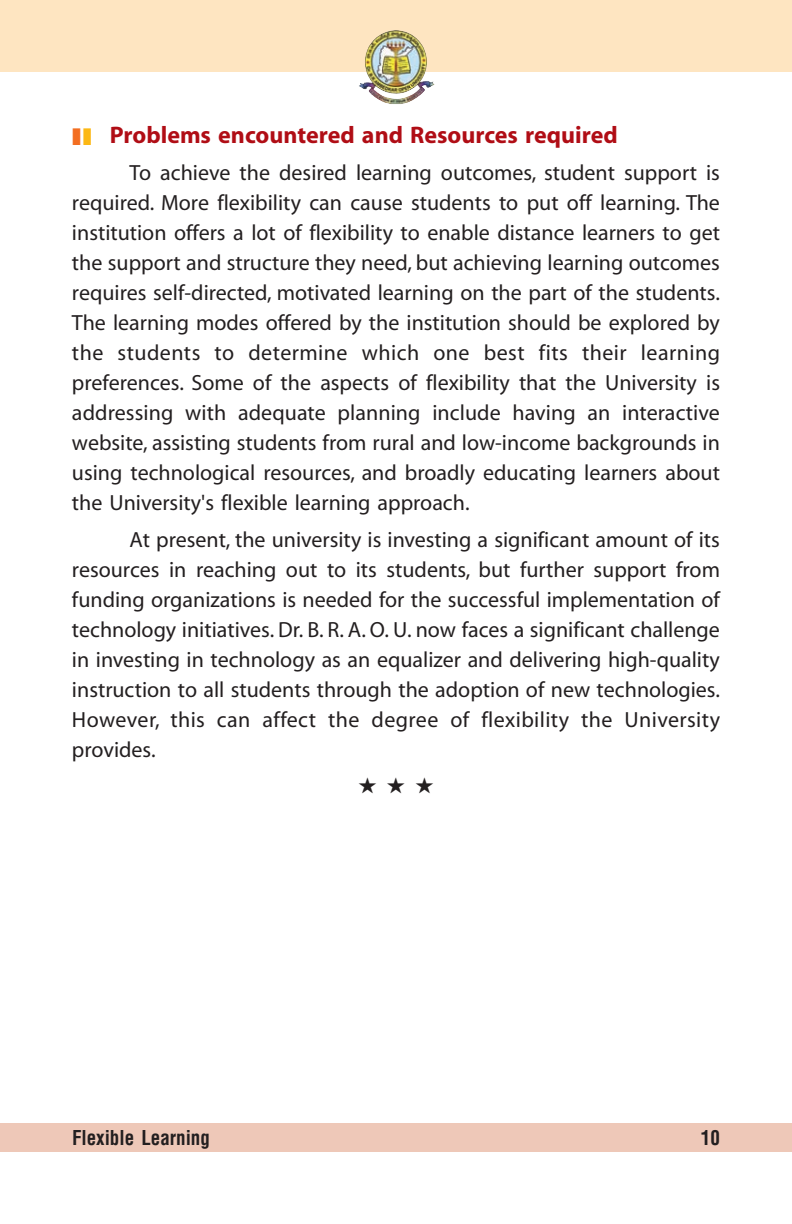
<style>
.page{position:relative;width:792px;height:1224px;background:#fff}
.page>*{position:absolute;margin:0;border:0;box-sizing:border-box;transform-origin:0 0}
.t1{font:700 24px "Myriad";color:#b00d15}
.t2{font:22px/30px "Myriad";color:#231f20;text-align:justify}
.t3{font:22px "Zapf Dingbats";color:#231f20;scale:1.05 1}
.t4{font:700 condensed 20px "Helvetica";color:#231f20;scale:.95 1}
.s1{color:#f36e21}
.s2{color:#fcb814}
</style>
<div class="page">
<div style="left:0;top:0;width:792px;height:72px;background:#fee5c1"></div>
<div style="left:0;top:1123px;width:792px;height:29px;background:#eec8b8"></div>
<img style="left:359px;top:30px;width:76px;height:74px">
<p class="t1" style="left:72px;top:126px;width:547px"><span class="s1">❚</span><span class="s2">❚</span> Problems encountered and Resources required</p>
<p class="t2" style="left:72px;top:160px;width:650px;text-indent:58px">To achieve the desired learning outcomes, student support is required. More flexibility can cause students to put off learning. The institution offers a lot of flexibility to enable distance learners to get the support and structure they need, but achieving learning outcomes requires self-directed, motivated learning on the part of the students.<br>The learning modes offered by the institution should be explored by the students to determine which one best fits their learning preferences. Some of the aspects of flexibility that the University is addressing with adequate planning include having an interactive website, assisting students from rural and low-income backgrounds in using technological resources, and broadly educating learners about the University's flexible learning approach.</p>
<p class="t2" style="left:72px;top:527px;width:650px;text-indent:58px">At present, the university is investing a significant amount of its resources in reaching out to its students, but further support from funding organizations is needed for the successful implementation of technology initiatives. Dr. B. R. A. O. U. now faces a significant challenge in investing in technology as an equalizer and delivering high-quality instruction to all students through the adoption of new technologies.<br>However, this can affect the degree of flexibility the University provides.</p>
<p class="t3" style="left:358px;top:775px;width:74px">★ ★ ★</p>
<p class="t4" style="left:72px;top:1129px;width:147px">Flexible Learning</p>
<p class="t4" style="left:701px;top:1129px;width:21px">10</p>
</div>
